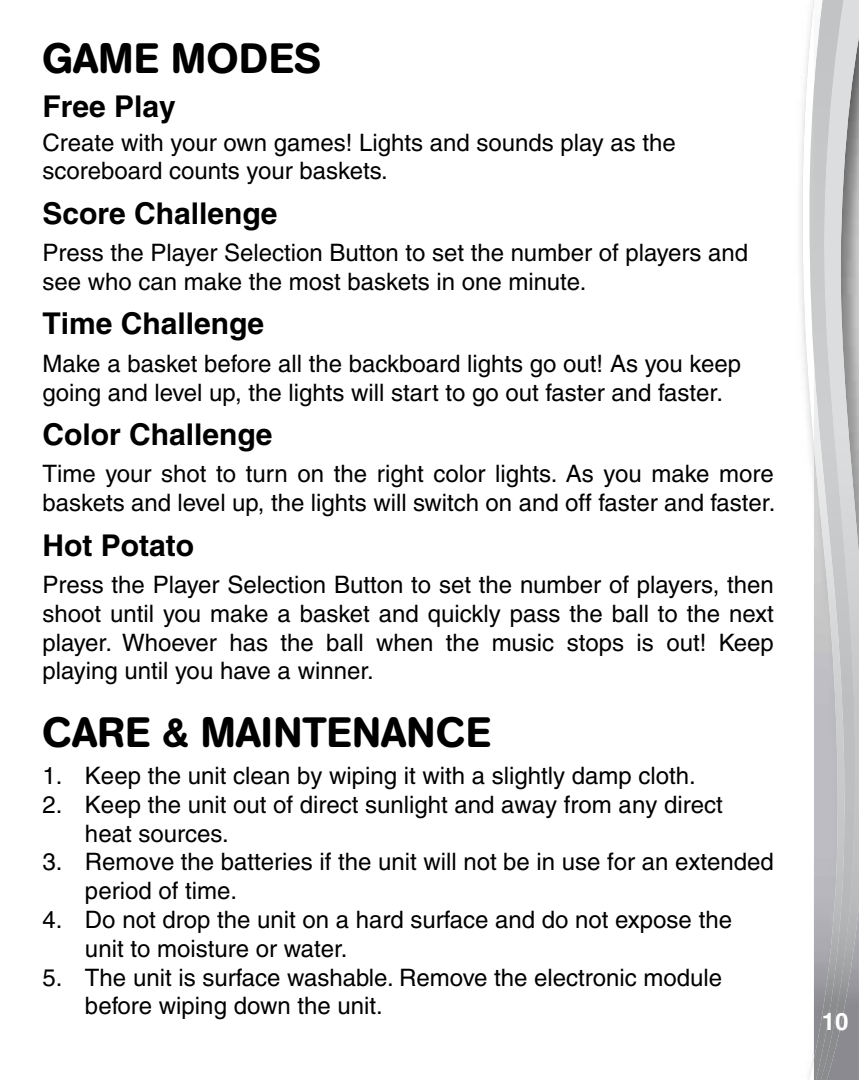
<style>
.page{position:relative;width:859px;height:1080px;background:#fff}
.page>*{position:absolute;margin:0;border:0;box-sizing:border-box;transform-origin:0 0}
.t1{font:500 42px "AG Book Rounded";color:#000}
.t2{font:500 42px "AG Book Rounded";letter-spacing:.02em;color:#000}
.t3{font:700 30px "Helvetica";color:#000}
.t4{font:500 24px/28.8px "Helvetica";color:#000}
.t5{font:700 24px "Helvetica";color:#fff}
</style>
<div class="page">
<svg style="left:802px;top:0;width:12px;height:1080px"></svg>
<img style="left:847px;top:906px;width:12px;height:174px">
<svg style="left:847px;top:0;width:12px;height:906px;background:#b6b7b8"></svg>
<img style="left:814px;top:0;width:33px;height:1080px">
<h1 class="t2" style="left:42px;top:34px;width:280px">GAME MODES</h1>
<p class="t3" style="left:42px;top:89px;width:135px">Free Play</p>
<p class="t4" style="left:42px;top:128px;width:635px">Create with your own games! Lights and sounds play as the scoreboard counts your baskets.</p>
<p class="t3" style="left:42px;top:195px;width:237px">Score Challenge</p>
<p class="t4" style="left:42px;top:238px;width:707px">Press the Player Selection Button to set the number of players and see who can make the most baskets in one minute.</p>
<p class="t3" style="left:42px;top:306px;width:223px">Time Challenge</p>
<p class="t4" style="left:42px;top:349px;width:700px">Make a basket before all the backboard lights go out! As you keep going and level up, the lights will start to go out faster and faster.</p>
<p class="t3" style="left:42px;top:416px;width:232px">Color Challenge</p>
<p class="t4" style="left:42px;top:459px;width:734px">Time your shot to turn on the right color lights. As you make more baskets and level up, the lights will switch on and off faster and faster.</p>
<p class="t3" style="left:42px;top:527px;width:153px">Hot Potato</p>
<p class="t4" style="left:42px;top:570px;width:733px;text-align:justify">Press the Player Selection Button to set the number of players, then shoot until you make a basket and quickly pass the ball to the next player. Whoever has the ball when the music stops is out! Keep playing until you have a winner.</p>
<h1 class="t1" style="left:42px;top:708px;width:450px">CARE &amp; MAINTENANCE</h1>
<p class="t4" style="left:42px;top:761px;width:655px">1. Keep the unit clean by wiping it with a slightly damp cloth.</p>
<p class="t4" style="left:85px;top:790px;width:639px;text-indent:-43px">2. Keep the unit out of direct sunlight and away from any direct heat sources.</p>
<p class="t4" style="left:85px;top:848px;width:690px;text-indent:-43px">3. Remove the batteries if the unit will not be in use for an extended period of time.</p>
<p class="t4" style="left:85px;top:905px;width:648px;text-indent:-43px">4. Do not drop the unit on a hard surface and do not expose the unit to moisture or water.</p>
<p class="t4" style="left:85px;top:963px;width:639px;text-indent:-43px">5. The unit is surface washable. Remove the electronic module before wiping down the unit.</p>
<p class="t5" style="left:822px;top:1007px;width:28px">10</p>
</div>
